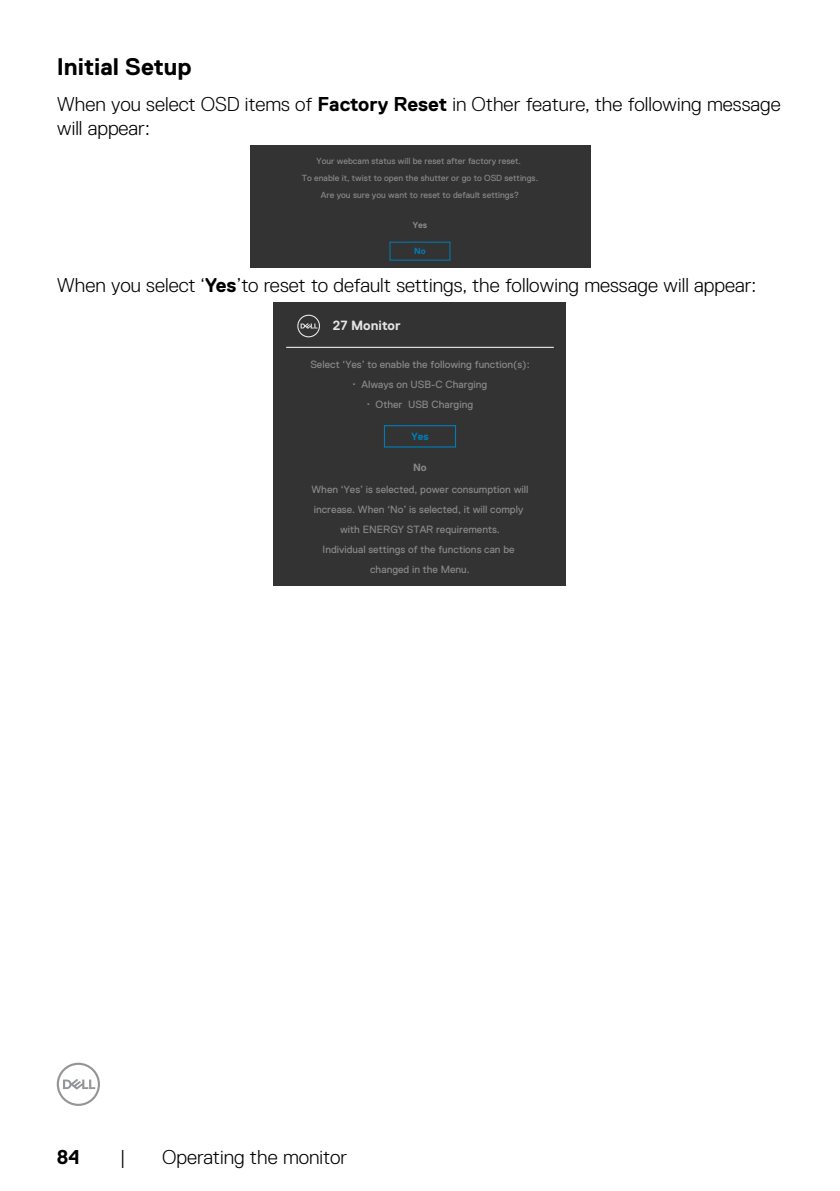
<style>
.page{position:relative;width:840px;height:1191px;background:#fff}
.page>*{position:absolute;margin:0;border:0;box-sizing:border-box;transform-origin:0 0}
.Head3{font:700 24px "Dell Replica";color:#000}
.Paragraph{font:300 20px/24px "Dell Replica";color:#000}
.t1{font:700 20px "Dell Replica";color:#000}
.t2{font:700 13.4px "Dell Replica";color:#e4e4e4}
.t3{font:10.6px/19.8px "Dell Replica";color:#888;text-align:center}
.t4{font:700 10.6px "Dell Replica";color:#007db8}
.t5{font:700 10.6px "Dell Replica";color:#888}
.t6{font:8.8px/16.8px "Dell Replica";color:#888;text-align:center}
.t7{font:700 8.8px "Dell Replica";color:#888}
.t8{font:700 8.8px "Dell Replica";color:#007db8}
.s1{font-weight:700}
</style>
<div class="page">
<svg style="left:57px;top:1062px;width:43px;height:44px"></svg>
<div style="left:249px;top:145px;width:341px;height:123px;background:#333"></div>
<div style="left:389px;top:242px;width:61px;height:19px;border:1px solid #007db8"></div>
<div style="left:274px;top:302px;width:291px;height:283px;background:#333"></div>
<hr style="left:286px;top:347px;width:267px;height:1px;background:#fff">
<svg style="left:297px;top:315px;width:23px;height:22px"></svg>
<div style="left:383px;top:425px;width:73px;height:22px;border:1px solid #007db8"></div>
<p class="Head3" style="left:57px;top:54px;width:136px">Initial Setup</p>
<p class="Paragraph" style="left:57px;top:92px;width:725px">When you select OSD items of <span class="s1">Factory Reset</span> in Other feature, the following message will appear:</p>
<p class="t6" style="left:301px;top:153px;width:238px">Your webcam status will be reset after factory reset.<br>To enable it, twist to open the shutter or go to OSD settings.<br>Are you sure you want to reset to default settings?</p>
<p class="t7" style="left:412px;top:220px;width:16px">Yes</p>
<p class="t8" style="left:414px;top:246px;width:13px">No</p>
<p class="Paragraph" style="left:57px;top:273px;width:700px">When you select ‘<span class="s1">Yes</span>’to reset to default settings, the following message will appear:</p>
<p class="t2" style="left:333px;top:318px;width:69px">27 Monitor</p>
<p class="t3" style="left:310px;top:355px;width:221px">Select ‘Yes’ to enable the following function(s): <sup>.</sup> Always on USB-C Charging<br><sup>.</sup> Other USB Charging</p>
<p class="t4" style="left:411px;top:430px;width:19px">Yes</p>
<p class="t5" style="left:413px;top:461px;width:15px">No</p>
<p class="t3" style="left:311px;top:480px;width:218px">When ‘Yes’ is selected, power consumption will increase. When ‘No’ is selected, it will comply with ENERGY STAR requirements.<br>Individual settings of the functions can be changed in the Menu.</p>
<h2 class="t1" style="left:57px;top:1146px;width:24px">84</h2>
<h2 class="Paragraph" style="left:120px;top:1145px;width:7px">|</h2>
<h2 class="Paragraph" style="left:162px;top:1145px;width:187px">Operating the monitor</h2>
</div>
